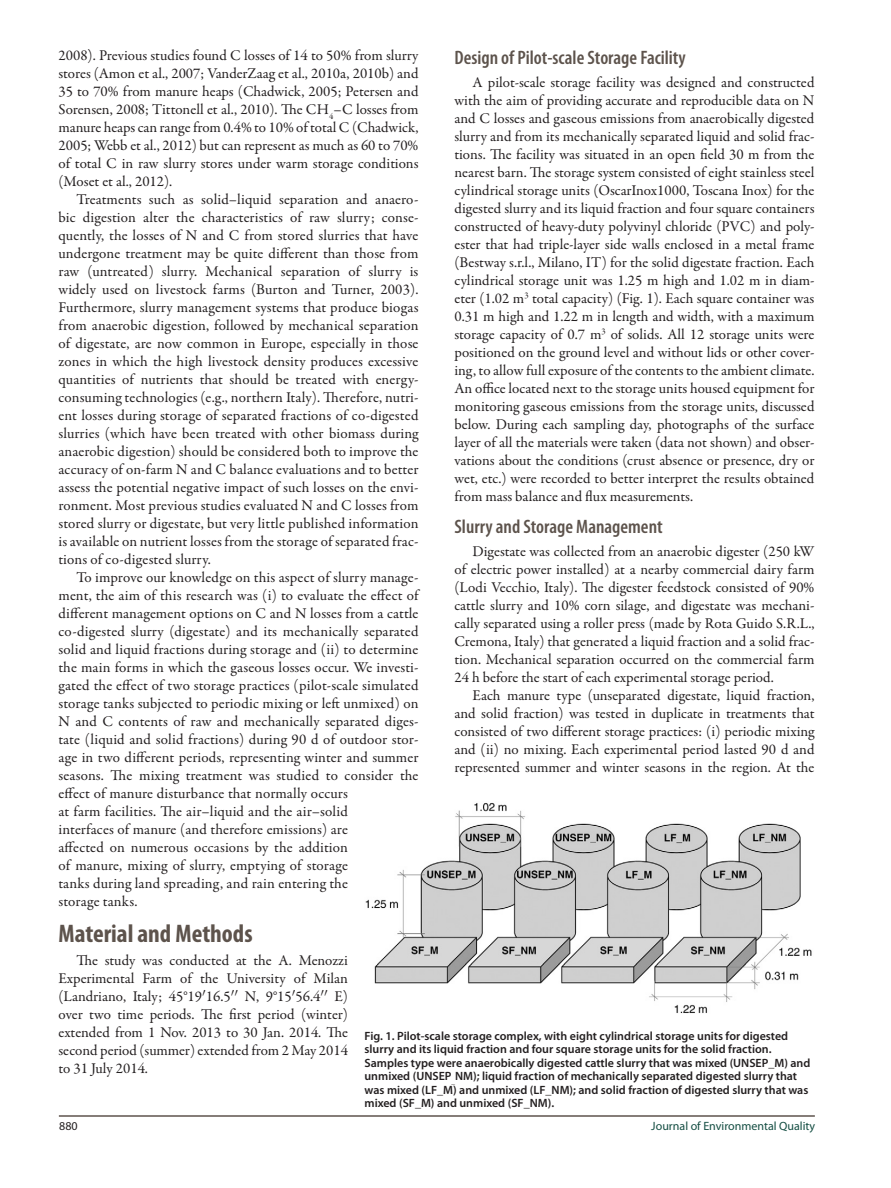
<style>
.page{position:relative;width:891px;height:1188px;background:#fff}
.page>*{position:absolute;margin:0;border:0;box-sizing:border-box;transform-origin:0 0}
.t1{font:700 condensed 25.5px "Myriad Pro";color:#5d534c}
.t2{font:600 condensed 19.5px "Myriad Pro";color:#5d534c}
.t3{font:15px/18px "Garamond Premr Pro";letter-spacing:.005em;color:#231f20;text-align:justify}
.t4{font:600 12px/13.5px "Myriad Pro";color:#231f20}
.t5{font:12px "Myriad Pro";color:#154e43}
.t6{font:12px "Myriad Pro";color:#231f20}
</style>
<div class="page">
<hr style="left:59px;top:1115px;width:756px;height:2px;background:#5d534c">
<img style="left:365px;top:803px;width:447px;height:210px">
<p class="t3" style="left:58px;top:47px;width:362px">2008). Previous studies found C losses of 14 to 50% from slurry stores (Amon et al., 2007; VanderZaag et al., 2010a, 2010b) and 35 to 70% from manure heaps (Chadwick, 2005; Petersen and Sorensen, 2008; Tittonell et al., 2010). The CH<sub>4</sub>–C losses from manure heaps can range from 0.4% to 10% of total C (Chadwick, 2005; Webb et al., 2012) but can represent as much as 60 to 70% of total C in raw slurry stores under warm storage conditions (Moset et al., 2012).</p>
<p class="t3" style="left:58px;top:191px;width:362px;text-indent:18px">Treatments such as solid–liquid separation and anaero&shy;bic digestion alter the characteristics of raw slurry; conse&shy;quently, the losses of N and C from stored slurries that have undergone treatment may be quite different than those from raw (untreated) slurry. Mechanical separation of slurry is widely used on livestock farms (Burton and Turner, 2003).<br>Furthermore, slurry management systems that produce biogas from anaerobic digestion, followed by mechanical separation of digestate, are now common in Europe, especially in those zones in which the high livestock density produces excessive quantities of nutrients that should be treated with energy&shy;consuming technologies (e.g., northern Italy). Therefore, nutri&shy;ent losses during storage of separated fractions of co-digested slurries (which have been treated with other biomass during anaerobic digestion) should be considered both to improve the accuracy of on-farm N and C balance evaluations and to better assess the potential negative impact of such losses on the envi&shy;ronment. Most previous studies evaluated N and C losses from stored slurry or digestate, but very little published information is available on nutrient losses from the storage of separated frac&shy;tions of co-digested slurry.</p>
<p class="t3" style="left:58px;top:569px;width:362px;text-align:left;text-indent:18px">To improve our knowledge on this aspect of slurry manage&shy;ment, the aim of this research was (i) to evaluate the effect of different management options on C and N losses from a cattle co-digested slurry (digestate) and its mechanically separated solid and liquid fractions during storage and (ii) to determine the main forms in which the gaseous losses occur. We investi&shy;gated the effect of two storage practices (pilot-scale simulated storage tanks subjected to periodic mixing or left unmixed) on N and C contents of raw and mechanically separated diges&shy;tate (liquid and solid fractions) during 90 d of outdoor stor&shy;age in two different periods, representing winter and summer seasons. The mixing treatment was studied to consider the effect of manure disturbance that normally occurs<br>at farm facilities. The air–liquid and the air–solid<br>interfaces of manure (and therefore emissions) are<br>affected on numerous occasions by the addition<br>of manure, mixing of slurry, emptying of storage<br>tanks during land spreading, and rain entering the<br>storage tanks.</p>
<h1 class="t1" style="left:58px;top:918px;width:196px">Material and Methods</h1>
<p class="t3" style="left:58px;top:952px;width:291px;text-indent:18px">The study was conducted at the A. Menozzi Experimental Farm of the University of Milan (Landriano, Italy; 45°19 16.5 N, 9°15 56.4 E) over two time periods. The first period (winter) extended from 1 Nov. 2013 to 30 Jan. 2014. The second period (summer) extended from 2 May 2014 to 31 July 2014.</p>
<h2 class="t2" style="left:454px;top:46px;width:233px">Design of Pilot-scale Storage Facility</h2>
<p class="t3" style="left:454px;top:73px;width:362px;text-indent:18px">A pilot-scale storage facility was designed and constructed with the aim of providing accurate and reproducible data on N and C losses and gaseous emissions from anaerobically digested slurry and from its mechanically separated liquid and solid frac&shy;tions. The facility was situated in an open field 30 m from the nearest barn. The storage system consisted of eight stainless steel cylindrical storage units (OscarInox1000, Toscana Inox) for the digested slurry and its liquid fraction and four square containers constructed of heavy-duty polyvinyl chloride (PVC) and poly&shy;ester that had triple-layer side walls enclosed in a metal frame (Bestway s.r.l., Milano, IT) for the solid digestate fraction. Each cylindrical storage unit was 1.25 m high and 1.02 m in diam&shy;eter (1.02 m<sup>3</sup> total capacity) (Fig. 1). Each square container was 0.31 m high and 1.22 m in length and width, with a maximum storage capacity of 0.7 m<sup>3</sup> of solids. All 12 storage units were positioned on the ground level and without lids or other cover&shy;ing, to allow full exposure of the contents to the ambient climate.<br>An office located next to the storage units housed equipment for monitoring gaseous emissions from the storage units, discussed below. During each sampling day, photographs of the surface layer of all the materials were taken (data not shown) and obser&shy;vations about the conditions (crust absence or presence, dry or wet, etc.) were recorded to better interpret the results obtained from mass balance and flux measurements.</p>
<h2 class="t2" style="left:454px;top:515px;width:210px">Slurry and Storage Management</h2>
<p class="t3" style="left:454px;top:542px;width:361px;text-indent:18px">Digestate was collected from an anaerobic digester (250 kW of electric power installed) at a nearby commercial dairy farm (Lodi Vecchio, Italy). The digester feedstock consisted of 90% cattle slurry and 10% corn silage, and digestate was mechani&shy;cally separated using a roller press (made by Rota Guido S.R.L., Cremona, Italy) that generated a liquid fraction and a solid frac&shy;tion. Mechanical separation occurred on the commercial farm 24 h before the start of each experimental storage period.</p>
<p class="t3" style="left:454px;top:686px;width:362px;text-indent:18px">Each manure type (unseparated digestate, liquid fraction, and solid fraction) was tested in duplicate in treatments that consisted of two different storage practices: (i) periodic mixing and (ii) no mixing. Each experimental period lasted 90 d and represented summer and winter seasons in the region. At the</p>
<p class="t4" style="left:364px;top:1028px;width:447px">Fig. 1. Pilot-scale storage complex, with eight cylindrical storage units for digested slurry and its liquid fraction and four square storage units for the solid fraction.<br>Samples type were anaerobically digested cattle slurry that was mixed (UNSEP_M) and unmixed (UNSEP<sub>_</sub>NM); liquid fraction of mechanically separated digested slurry that was mixed (LF_M) and unmixed (LF_NM); and solid fraction of digested slurry that was mixed (SF_M) and unmixed (SF_NM).</p>
<p class="t6" style="left:59px;top:1119px;width:20px">880</p>
<p class="t5" style="left:651px;top:1119px;width:165px">Journal of Environmental Quality</p>
</div>
